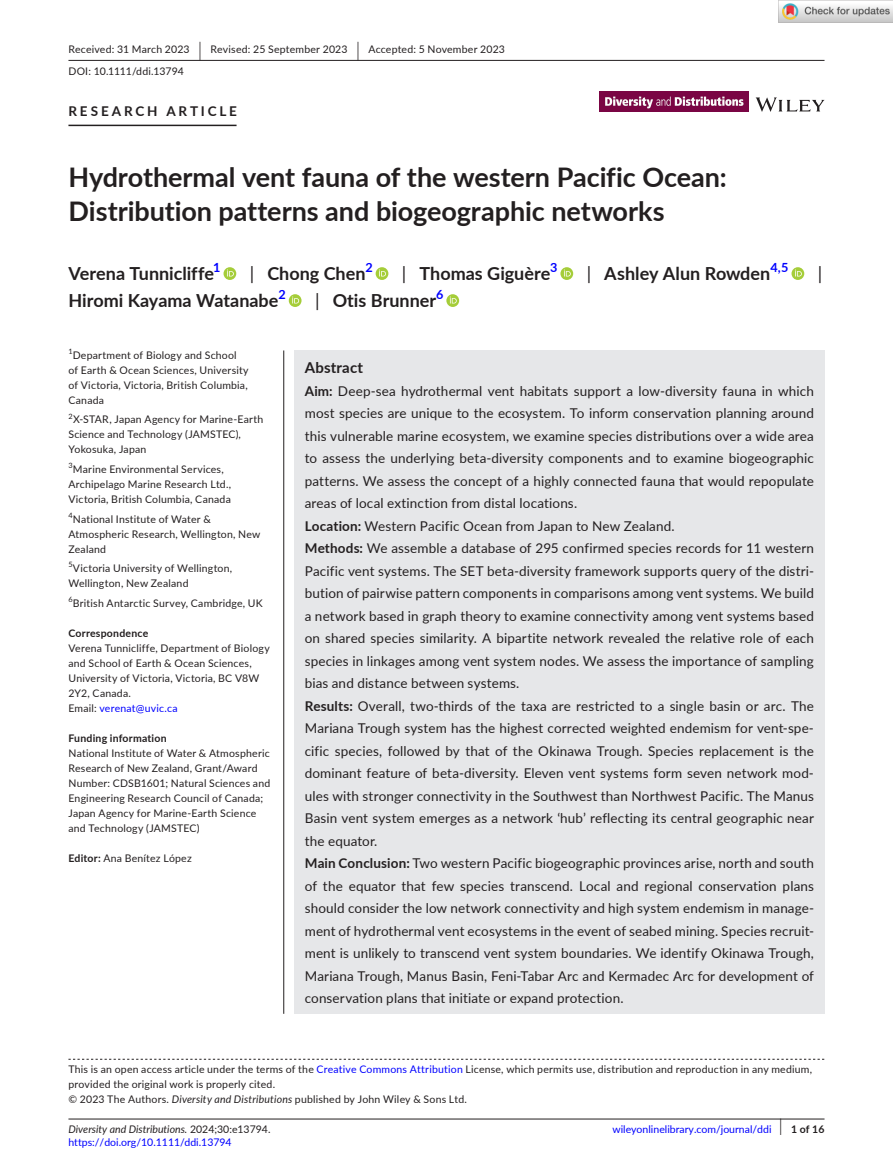
<style>
.page{position:relative;width:893px;height:1174px;background:#fff}
.page>*{position:absolute;margin:0;border:0;box-sizing:border-box;transform-origin:0 0}
.t1{font:700 27px/34.5px "Lato";color:#231f20}
.t2{font:700 18px "Lato";color:#231f20}
.t3{font:18px "Lato";color:#231f20}
.t4{font:700 15px "Lato";letter-spacing:.015em;color:#231f20}
.t5{font:13.5px/22.5px "Lato";letter-spacing:.01em;color:#231f20}
.t6{font:700 13.5px "Lato";letter-spacing:.21em;color:#231f20}
.t7{font:700 12.6px "Lato";color:#00f}
.t8{font:10.5px/15px "Lato";letter-spacing:.02em;color:#231f20}
.t9{font:10.5px "Lato";color:#00f}
.t10{font:italic 10.5px "Lato";color:#231f20}
.t11{font:700 10.5px "Lato";letter-spacing:.02em;color:#231f20}
.t12{font:7.35px "Lato";color:#231f20}
.s1{font-size:19.65px}
.s2{font-weight:400}
.s3{color:#00f}
.s4{font-weight:700}
.s5{font-style:italic}
.s6{font-style:normal}
.s7{font-weight:400;font-size:17.4px}
</style>
<div class="page">
<hr style="left:68px;top:1118px;width:756px;height:1px;background:#231f20">
<svg style="left:756px;top:97px;width:68px;height:15px"></svg>
<img style="left:599px;top:91px;width:149px;height:21px">
<hr style="left:68px;top:60px;width:756px;height:1px;background:#231f20">
<hr style="left:68px;top:125px;width:169px;height:1px;background:#231f20">
<svg style="left:224px;top:267px;width:12px;height:13px"></svg>
<svg style="left:227px;top:269px;width:7px;height:7px"></svg>
<svg style="left:376px;top:267px;width:12px;height:13px"></svg>
<svg style="left:379px;top:269px;width:7px;height:7px"></svg>
<svg style="left:560px;top:267px;width:13px;height:13px"></svg>
<svg style="left:564px;top:269px;width:7px;height:7px"></svg>
<svg style="left:791px;top:267px;width:13px;height:13px"></svg>
<svg style="left:795px;top:269px;width:7px;height:7px"></svg>
<svg style="left:289px;top:294px;width:13px;height:13px"></svg>
<svg style="left:292px;top:296px;width:7px;height:7px"></svg>
<svg style="left:446px;top:294px;width:13px;height:13px"></svg>
<svg style="left:450px;top:296px;width:7px;height:7px"></svg>
<svg style="left:68px;top:1058px;width:756px;height:1px"></svg>
<div style="left:294px;top:350px;width:530px;height:663px;background:#e6e7e9"></div>
<hr style="left:283px;top:350px;width:1px;height:663px;background:#231f20">
<img style="left:779px;top:0;width:114px;height:23px">
<p class="t8" style="left:68px;top:38px;width:438px;line-height:21.8px">Received: 31 March 2023 <span class="s1">|</span> Revised: 25 September 2023 <span class="s1">|</span> Accepted: 5 November 2023<br>DOI: 10.1111/ddi.13794</p>
<p class="t6" style="left:68px;top:101px;width:170px">RESEARCH ARTICLE</p>
<h1 class="t1" style="left:68px;top:159px;width:660px">Hydrothermal vent fauna of the western Pacific Ocean:<br>Distribution patterns and biogeographic networks</h1>
<h2 class="t2" style="left:68px;top:260px;width:147px">Verena Tunnicliffe</h2>
<p class="t7" style="left:213px;top:258px;width:9px">1</p>
<h2 class="t2" style="left:250px;top:260px;width:117px"><span class="s2">|</span> Chong Chen</h2>
<p class="t7" style="left:365px;top:258px;width:9px">2</p>
<h2 class="t2" style="left:402px;top:260px;width:150px"><span class="s2">|</span> Thomas Giguère</h2>
<p class="t7" style="left:550px;top:258px;width:9px">3</p>
<h2 class="t2" style="left:587px;top:260px;width:185px"><span class="s2">|</span> Ashley Alun Rowden</h2>
<p class="t7" style="left:770px;top:258px;width:20px">4,5</p>
<h2 class="t3" style="left:818px;top:260px;width:6px">|</h2>
<h2 class="t2" style="left:68px;top:287px;width:212px">Hiromi Kayama Watanabe</h2>
<p class="t7" style="left:278px;top:285px;width:9px">2</p>
<h2 class="t2" style="left:315px;top:287px;width:123px"><span class="s2">|</span> Otis Brunner</h2>
<p class="t7" style="left:436px;top:285px;width:9px">6</p>
<p class="t12" style="left:68px;top:346px;width:6px">1</p>
<p class="t8" style="left:68px;top:347px;width:182px;text-indent:4px">Department of Biology and School of Earth &amp; Ocean Sciences, University of Victoria, Victoria, British Columbia,<br>Canada</p>
<p class="t8" style="left:68px;top:412px;width:196px"><sup>2</sup>X-STAR, Japan Agency for Marine-Earth<br>Science and Technology (JAMSTEC),<br>Yokosuka, Japan</p>
<p class="t8" style="left:68px;top:461px;width:164px"><sup>3</sup>Marine Environmental Services,<br>Archipelago Marine Research Ltd.,<br>Victoria, British Columbia, Canada</p>
<p class="t8" style="left:68px;top:511px;width:193px"><sup>4</sup>National Institute of Water &amp;<br>Atmospheric Research, Wellington, New<br>Zealand</p>
<p class="t8" style="left:68px;top:560px;width:165px"><sup>5</sup>Victoria University of Wellington,<br>Wellington, New Zealand</p>
<p class="t8" style="left:68px;top:595px;width:196px"><sup>6</sup>British Antarctic Survey, Cambridge, UK</p>
<p class="t11" style="left:68px;top:625px;width:81px">Correspondence</p>
<p class="t8" style="left:68px;top:640px;width:203px">Verena Tunnicliffe, Department of Biology and School of Earth &amp; Ocean Sciences,<br>University of Victoria, Victoria, BC V8W<br>2Y2, Canada.<br>Email: <span class="s3">verenat@uvic.ca</span></p>
<p class="t11" style="left:68px;top:730px;width:100px">Funding information</p>
<p class="t8" style="left:68px;top:745px;width:203px">National Institute of Water &amp; Atmospheric Research of New Zealand, Grant/Award Number: CDSB1601; Natural Sciences and Engineering Research Council of Canada; Japan Agency for Marine-Earth Science and Technology (JAMSTEC)</p>
<p class="t8" style="left:68px;top:850px;width:125px"><span class="s4">Editor:</span> Ana Benítez López</p>
<p class="t4" style="left:305px;top:356px;width:60px">Abstract</p>
<p class="t5" style="left:305px;top:379px;width:511px"><span class="s4">Aim:</span> Deep-sea hydrothermal vent habitats support a low-diversity fauna in which most species are unique to the ecosystem. To inform conservation planning around this vulnerable marine ecosystem, we examine species distributions over a wide area to assess the underlying beta-diversity components and to examine biogeographic patterns. We assess the concept of a highly connected fauna that would repopulate areas of local extinction from distal locations.<br><span class="s4">Location:</span> Western Pacific Ocean from Japan to New Zealand.<br><span class="s4">Methods:</span> We assemble a database of 295 confirmed species records for 11 western Pacific vent systems. The SET beta-diversity framework supports query of the distri&shy;bution of pairwise pattern components in comparisons among vent systems. We build a network based in graph theory to examine connectivity among vent systems based on shared species similarity. A bipartite network revealed the relative role of each species in linkages among vent system nodes. We assess the importance of sampling bias and distance between systems.<br><span class="s4">Results:</span> Overall, two-thirds of the taxa are restricted to a single basin or arc. The Mariana Trough system has the highest corrected weighted endemism for vent-spe&shy;cific species, followed by that of the Okinawa Trough. Species replacement is the dominant feature of beta-diversity. Eleven vent systems form seven network mod&shy;ules with stronger connectivity in the Southwest than Northwest Pacific. The Manus Basin vent system emerges as a network ‘hub’ reflecting its central geographic near the equator.<br><span class="s4">Main Conclusion:</span> Two western Pacific biogeographic provinces arise, north and south of the equator that few species transcend. Local and regional conservation plans should consider the low network connectivity and high system endemism in manage&shy;ment of hydrothermal vent ecosystems in the event of seabed mining. Species recruit&shy;ment is unlikely to transcend vent system boundaries. We identify Okinawa Trough, Mariana Trough, Manus Basin, Feni-Tabar Arc and Kermadec Arc for development of conservation plans that initiate or expand protection.</p>
<p class="t8" style="left:68px;top:1061px;width:745px">This is an open access article under the terms of the <span class="s3">Creative Commons Attribution</span> License, which permits use, distribution and reproduction in any medium, provided the original work is properly cited.<br>© 2023 The Authors. <span class="s5">Diversity and Distributions</span> published by John Wiley &amp; Sons Ltd.</p>
<p class="t10" style="left:68px;top:1121px;width:204px">Diversity and Distributions. <span class="s6">2024;30:e13794.</span></p>
<p class="t11" style="left:779px;top:1121px;width:46px"><span class="s7">|</span> 1 of 16</p>
<p class="t9" style="left:68px;top:1135px;width:165px">https://doi.org/10.1111/ddi.13794</p>
<p class="t9" style="left:612px;top:1121px;width:161px">wileyonlinelibrary.com/journal/ddi</p>
</div>
